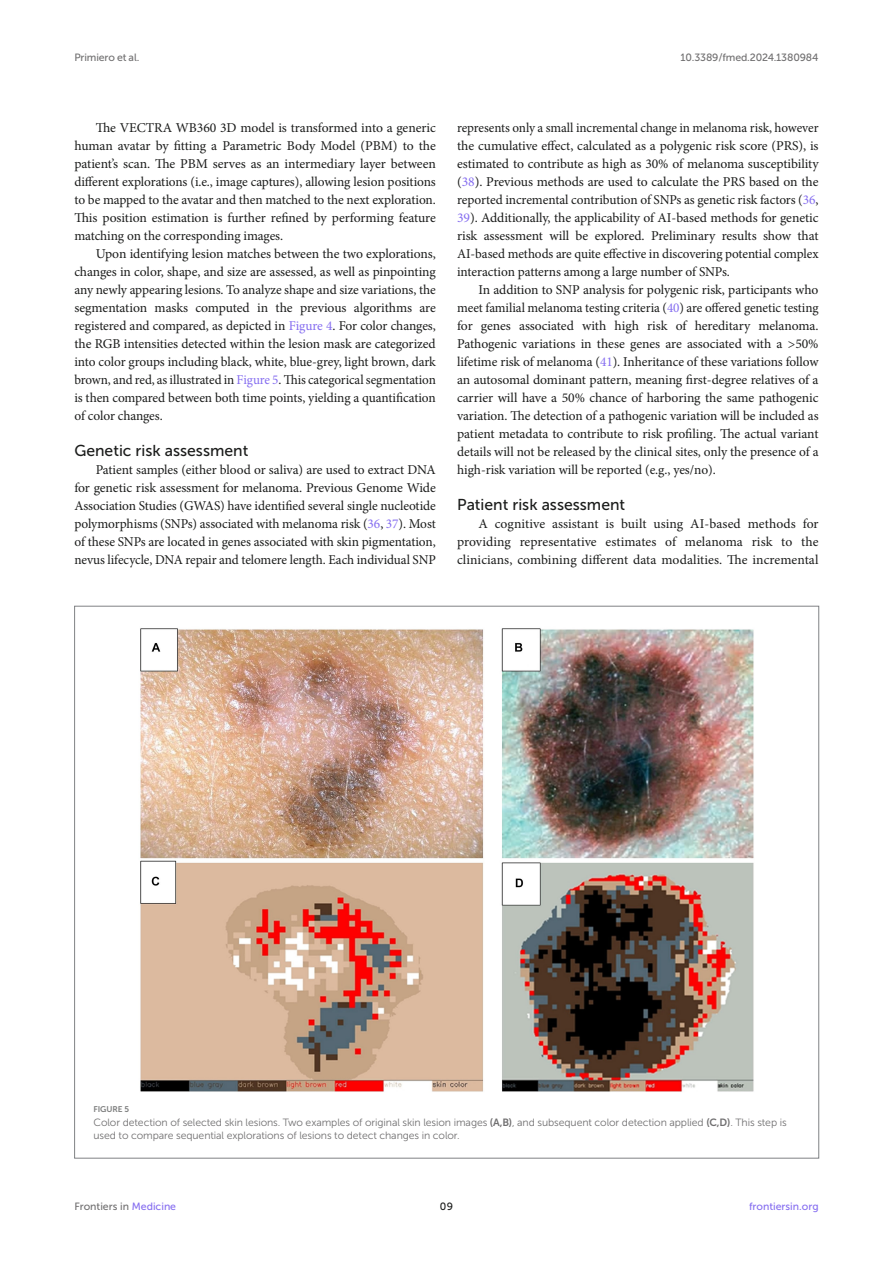
<style>
.page{position:relative;width:893px;height:1263px;background:#fff}
.page>*{position:absolute;margin:0;border:0;box-sizing:border-box;transform-origin:0 0}
.HEAD_3{font:15.75px "Museo Sans 500";color:#1b1c1b}
.TEXT{font:13.5px/18px "Minion Pro";letter-spacing:-.005em;color:#1b1c1b;text-align:justify}
.TEXT_FLUSH{font:13.5px/18px "Minion Pro";letter-spacing:-.005em;color:#1b1c1b;text-align:justify}
.FIG_LEG{font:10.5px/13.5px "Museo Sans 300";letter-spacing:-.01em;color:#706f70}
.t1{font:10.5px "Museo Sans 500";letter-spacing:-.015em;color:#706f70}
.t2{font:10.5px "Museo Sans 500";color:#856df0}
.t3{font:10.5px "Museo Sans 500";color:#1b1c1b}
.FIG_HD{font:8.25px "Museo Sans 700";letter-spacing:-.01em;color:#7e7f7f}
.s1{color:#856df0}
.s2{font-family:"Museo Sans 700"}
</style>
<div class="page">
<img style="left:140px;top:628px;width:614px;height:464px">
<p class="t1" style="left:74px;top:51px;width:66px">Primiero et al.</p>
<p class="t1" style="left:681px;top:51px;width:139px">10.3389/fmed.2024.1380984</p>
<p class="TEXT" style="left:74px;top:119px;width:363px;text-indent:21px">The VECTRA WB360 3D model is transformed into a generic human avatar by fitting a Parametric Body Model (PBM) to the patient’s scan. The PBM serves as an intermediary layer between different explorations (i.e., image captures), allowing lesion positions to be mapped to the avatar and then matched to the next exploration.<br>This position estimation is further refined by performing feature matching on the corresponding images.</p>
<p class="TEXT" style="left:74px;top:245px;width:363px;text-indent:21px">Upon identifying lesion matches between the two explorations, changes in color, shape, and size are assessed, as well as pinpointing any newly appearing lesions. To analyze shape and size variations, the segmentation masks computed in the previous algorithms are registered and compared, as depicted in <span class="s1">Figure 4</span>. For color changes, the RGB intensities detected within the lesion mask are categorized into color groups including black, white, blue-grey, light brown, dark brown, and red, as illustrated in <span class="s1">Figure 5</span>. This categorical segmentation is then compared between both time points, yielding a quantification of color changes.</p>
<p class="HEAD_3" style="left:74px;top:442px;width:175px">Genetic risk assessment</p>
<p class="TEXT_FLUSH" style="left:74px;top:461px;width:363px;text-indent:21px">Patient samples (either blood or saliva) are used to extract DNA for genetic risk assessment for melanoma. Previous Genome Wide Association Studies (GWAS) have identified several single nucleotide polymorphisms (SNPs) associated with melanoma risk (<span class="s1">36</span>, <span class="s1">37</span>). Most of these SNPs are located in genes associated with skin pigmentation, nevus lifecycle, DNA repair and telomere length. Each individual SNP</p>
<p class="TEXT_FLUSH" style="left:457px;top:119px;width:363px">represents only a small incremental change in melanoma risk, however the cumulative effect, calculated as a polygenic risk score (PRS), is estimated to contribute as high as 30% of melanoma susceptibility (<span class="s1">38</span>). Previous methods are used to calculate the PRS based on the reported incremental contribution of SNPs as genetic risk factors (<span class="s1">36</span>, <span class="s1">39</span>). Additionally, the applicability of AI-based methods for genetic risk assessment will be explored. Preliminary results show that AI-based methods are quite effective in discovering potential complex interaction patterns among a large number of SNPs.</p>
<p class="TEXT" style="left:457px;top:281px;width:363px;text-indent:21px">In addition to SNP analysis for polygenic risk, participants who meet familial melanoma testing criteria (<span class="s1">40</span>) are offered genetic testing for genes associated with high risk of hereditary melanoma.<br>Pathogenic variations in these genes are associated with a &gt;50% lifetime risk of melanoma (<span class="s1">41</span>). Inheritance of these variations follow an autosomal dominant pattern, meaning first-degree relatives of a carrier will have a 50% chance of harboring the same pathogenic variation. The detection of a pathogenic variation will be included as patient metadata to contribute to risk profiling. The actual variant details will not be released by the clinical sites, only the presence of a high-risk variation will be reported (e.g., yes/no).</p>
<p class="HEAD_3" style="left:457px;top:496px;width:170px">Patient risk assessment</p>
<p class="TEXT_FLUSH" style="left:457px;top:515px;width:363px;text-indent:21px">A cognitive assistant is built using AI-based methods for providing representative estimates of melanoma risk to the clinicians, combining different data modalities. The incremental</p>
<p class="FIG_HD" style="left:94px;top:1105px;width:37px">FIGURE 5</p>
<p class="FIG_LEG" style="left:94px;top:1115px;width:695px">Color detection of selected skin lesions. Two examples of original skin lesion images <span class="s2">(A,B)</span>, and subsequent color detection applied <span class="s2">(C,D)</span>. This step is used to compare sequential explorations of lesions to detect changes in color.</p>
<p class="t1" style="left:74px;top:1200px;width:103px">Frontiers in <span class="s1">Medicine</span></p>
<p class="t3" style="left:440px;top:1200px;width:15px">09</p>
<p class="t2" style="left:749px;top:1200px;width:71px">frontiersin.org</p>
</div>
